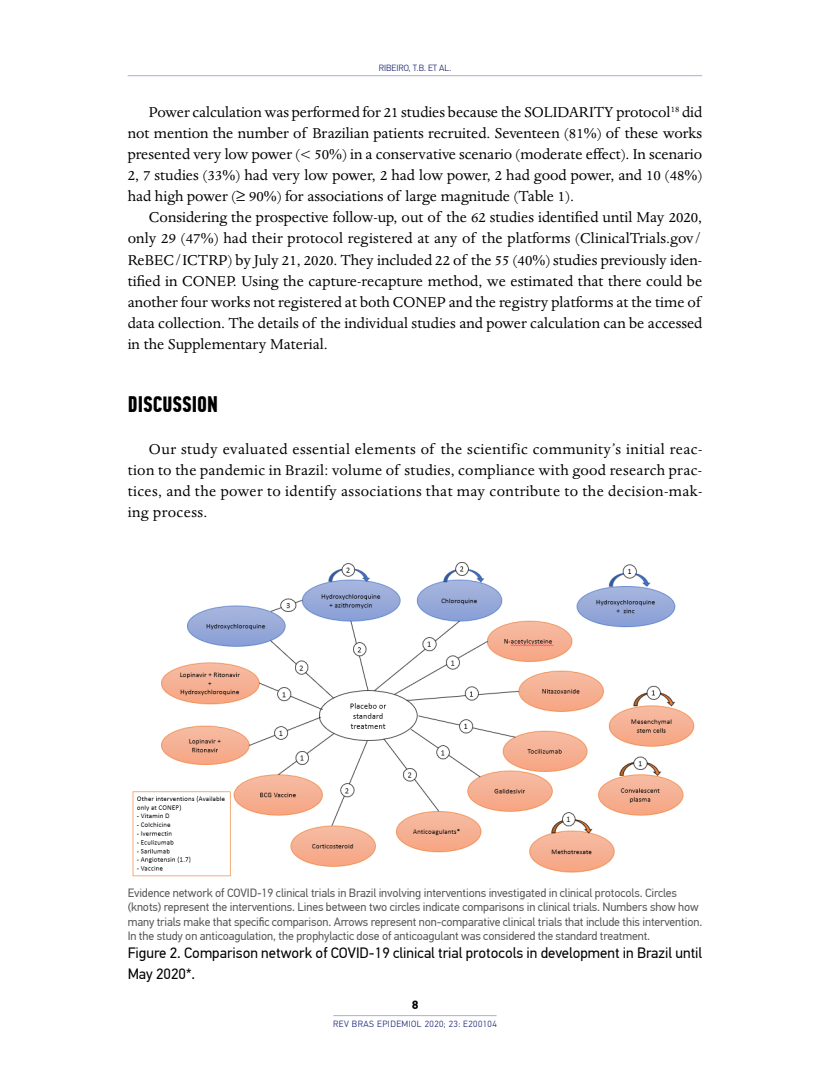
<style>
.page{position:relative;width:830px;height:1085px;background:#fff}
.page>*{position:absolute;margin:0;border:0;box-sizing:border-box;transform-origin:0 0}
.t1{font:700 22.5px "PF Din Text Comp Pro";color:#000}
.t2{font:16.5px/21px "Dante MT Std";color:#000;text-align:justify}
.t3{font:15px/21px "PF Din Text Pro";color:#000}
.t4{font:12px/14.4px "PF Din Text Pro";letter-spacing:-.01em;color:#58595b}
.t5{font:700 12px "PF Din Text Pro";color:#000}
.t6{font:300 9px "PF Din Text Pro";letter-spacing:.05em;color:#1d2877}
.t7{font:300 9px "PF Din Text Pro";color:#1d2877}
</style>
<div class="page">
<hr style="left:128px;top:75px;width:574px;height:1px;background:#afaecf">
<hr style="left:333px;top:1015px;width:163px;height:1px;background:#afaecf">
<img style="left:132px;top:562px;width:563px;height:315px">
<p class="t7" style="left:378px;top:63px;width:74px">RIBEIRO, T.B. ET AL.</p>
<p class="t2" style="left:128px;top:102px;width:576px;text-indent:21px">Power calculation was performed for 21 studies because the SOLIDARITY protocol<sup>18</sup> did not mention the number of Brazilian patients recruited. Seventeen (81%) of these works presented very low power (&lt; 50%) in a conservative scenario (moderate effect). In scenario 2, 7 studies (33%) had very low power, 2 had low power, 2 had good power, and 10 (48%) had high power (≥ 90%) for associations of large magnitude (Table 1).</p>
<p class="t2" style="left:128px;top:207px;width:576px;text-indent:21px">Considering the prospective follow-up, out of the 62 studies identified until May 2020, only 29 (47%) had their protocol registered at any of the platforms (ClinicalTrials.gov/ ReBEC/ICTRP) by July 21, 2020. They included 22 of the 55 (40%) studies previously iden&shy;tified in CONEP. Using the capture-recapture method, we estimated that there could be another four works not registered at both CONEP and the registry platforms at the time of data collection. The details of the individual studies and power calculation can be accessed in the Supplementary Material.</p>
<h1 class="t1" style="left:128px;top:390px;width:92px">DISCUSSION</h1>
<p class="t2" style="left:128px;top:438px;width:576px;text-indent:21px">Our study evaluated essential elements of the scientific community’s initial reac&shy;tion to the pandemic in Brazil: volume of studies, compliance with good research prac&shy;tices, and the power to identify associations that may contribute to the decision-mak&shy;ing process.</p>
<p class="t4" style="left:128px;top:885px;width:576px">Evidence network of COVID-19 clinical trials in Brazil involving interventions investigated in clinical protocols. Circles (knots) represent the interventions. Lines between two circles indicate comparisons in clinical trials. Numbers show how many trials make that specific comparison. Arrows represent non-comparative clinical trials that include this intervention.<br>In the study on anticoagulation, the prophylactic dose of anticoagulant was considered the standard treatment.</p>
<p class="t3" style="left:128px;top:941px;width:576px">Figure 2. Comparison network of COVID-19 clinical trial protocols in development in Brazil until<br>May 2020*.</p>
<p class="t5" style="left:411px;top:997px;width:8px">8</p>
<p class="t6" style="left:333px;top:1018px;width:165px">REV BRAS EPIDEMIOL 2020; 23: E200104</p>
</div>
